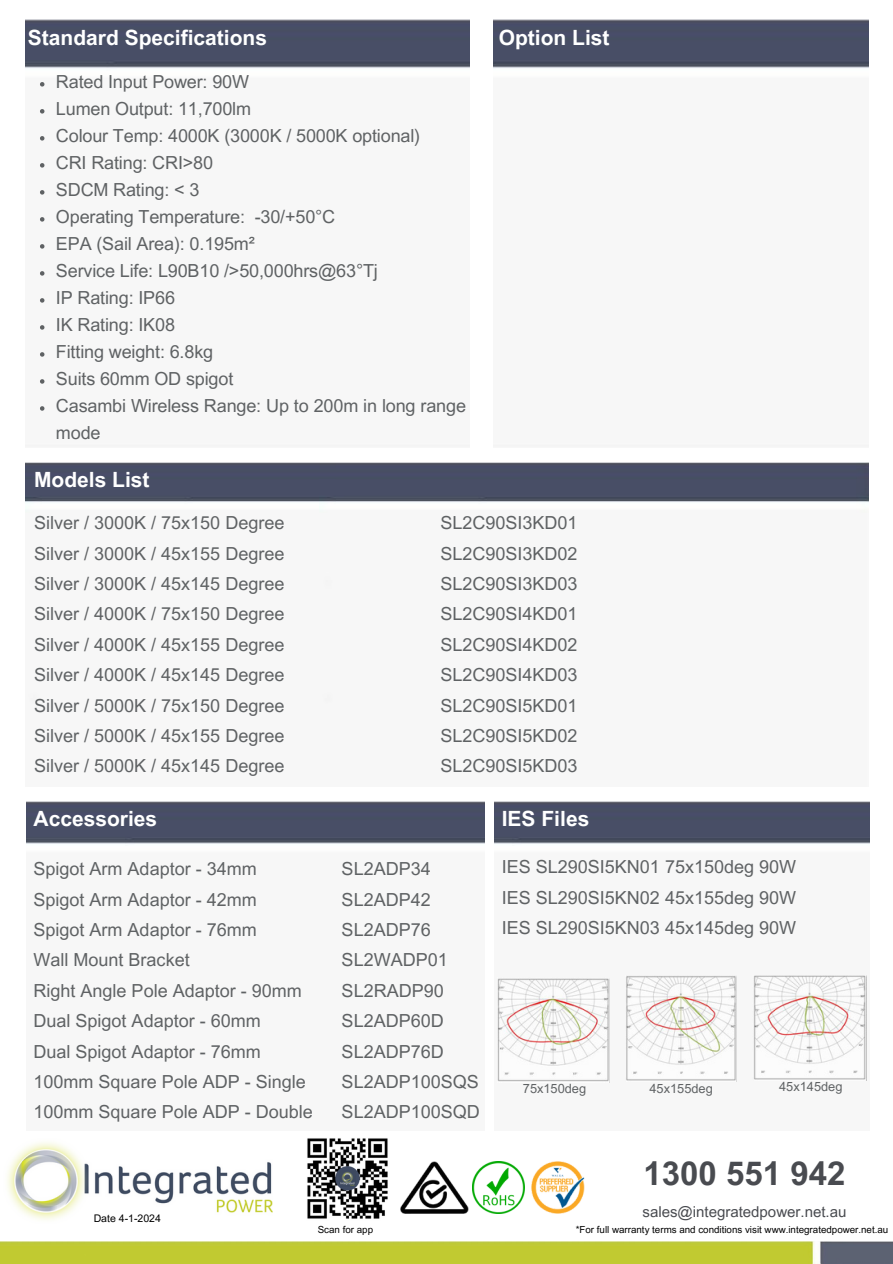
<style>
.page{position:relative;width:893px;height:1264px;background:#fff}
.page>*{position:absolute;margin:0;border:0;box-sizing:border-box;transform-origin:0 0}
.t1{font:700 33px "Arial MT Pro";color:#494b50}
.t2{font:700 21px "Arial MT Pro";color:#fff}
.t3{font:18px/30.3px "Arial MT Pro";color:#5f6264}
.t4{font:15px "Arial MT Pro";color:#494b50}
.t5{font:12.75px "Arial MT Pro";color:#5f6264}
.t6{font:10.5px "Arial MT Pro";color:#000}
.t7{font:9.75px "Arial MT Pro";color:#000}
</style>
<div class="page">
<img style="left:25px;top:20px;width:445px;height:426px">
<img style="left:493px;top:20px;width:375px;height:426px">
<img style="left:25px;top:462px;width:294px;height:239px">
<img style="left:319px;top:462px;width:549px;height:239px">
<svg style="left:40px;top:82px;width:4px;height:5px"></svg>
<svg style="left:40px;top:109px;width:4px;height:5px"></svg>
<svg style="left:40px;top:136px;width:4px;height:5px"></svg>
<svg style="left:40px;top:163px;width:4px;height:5px"></svg>
<svg style="left:40px;top:190px;width:4px;height:5px"></svg>
<svg style="left:40px;top:217px;width:4px;height:5px"></svg>
<svg style="left:40px;top:244px;width:4px;height:5px"></svg>
<svg style="left:40px;top:271px;width:4px;height:5px"></svg>
<svg style="left:40px;top:298px;width:4px;height:5px"></svg>
<svg style="left:40px;top:325px;width:4px;height:5px"></svg>
<svg style="left:40px;top:352px;width:4px;height:5px"></svg>
<svg style="left:40px;top:379px;width:4px;height:5px"></svg>
<svg style="left:40px;top:406px;width:4px;height:5px"></svg>
<img style="left:7px;top:1142px;width:265px;height:78px">
<img style="left:0;top:1241px;width:892px;height:22px">
<img style="left:473px;top:1161px;width:51px;height:52px">
<img style="left:400px;top:1161px;width:69px;height:52px">
<img style="left:531px;top:1161px;width:53px;height:52px">
<img style="left:307px;top:1138px;width:81px;height:81px">
<img style="left:26px;top:801px;width:458px;height:43px">
<img style="left:494px;top:801px;width:375px;height:282px">
<img style="left:497px;top:977px;width:112px;height:105px">
<img style="left:625px;top:975px;width:111px;height:106px">
<img style="left:752px;top:975px;width:114px;height:105px">
<p class="t2" style="left:28px;top:30px;width:241px">Standard Specifications</p>
<p class="t2" style="left:498px;top:30px;width:112px">Option List</p>
<p class="t3" style="left:56px;top:68px;width:195px">Rated Input Power: 90W</p>
<p class="t3" style="left:56px;top:95px;width:197px">Lumen Output: 11,700lm</p>
<p class="t3" style="left:56px;top:122px;width:366px">Colour Temp: 4000K (3000K / 5000K optional)</p>
<p class="t3" style="left:56px;top:149px;width:159px">CRI Rating: CRI&gt;80</p>
<p class="t3" style="left:56px;top:176px;width:145px">SDCM Rating: &lt; 3</p>
<p class="t3" style="left:56px;top:203px;width:281px">Operating Temperature: -30/+50°C</p>
<p class="t3" style="left:56px;top:230px;width:200px">EPA (Sail Area): 0.195m²</p>
<p class="t3" style="left:56px;top:257px;width:323px">Service Life: L90B10 /&gt;50,000hrs@63°Tj</p>
<p class="t3" style="left:56px;top:284px;width:121px">IP Rating: IP66</p>
<p class="t3" style="left:56px;top:311px;width:121px">IK Rating: IK08</p>
<p class="t3" style="left:56px;top:338px;width:159px">Fitting weight: 6.8kg</p>
<p class="t3" style="left:56px;top:365px;width:179px">Suits 60mm OD spigot</p>
<p class="t3" style="left:56px;top:394px;width:411px;line-height:27px">Casambi Wireless Range: Up to 200m in long range mode</p>
<p class="t2" style="left:34px;top:472px;width:117px">Models List</p>
<p class="t3" style="left:34px;top:510px;width:252px;text-align:justify">Silver / 3000K / 75x150 Degree Silver / 3000K / 45x155 Degree Silver / 3000K / 45x145 Degree Silver / 4000K / 75x150 Degree Silver / 4000K / 45x155 Degree Silver / 4000K / 45x145 Degree Silver / 5000K / 75x150 Degree Silver / 5000K / 45x155 Degree Silver / 5000K / 45x145 Degree</p>
<p class="t2" style="left:34px;top:810px;width:125px">Accessories</p>
<p class="t3" style="left:34px;top:856px;width:225px">Spigot Arm Adaptor - 34mm</p>
<p class="t3" style="left:34px;top:886px;width:225px">Spigot Arm Adaptor - 42mm</p>
<p class="t3" style="left:34px;top:916px;width:225px">Spigot Arm Adaptor - 76mm</p>
<p class="t3" style="left:34px;top:947px;width:158px">Wall Mount Bracket</p>
<p class="t3" style="left:34px;top:977px;width:270px">Right Angle Pole Adaptor - 90mm<br>Dual Spigot Adaptor - 60mm</p>
<p class="t3" style="left:34px;top:1038px;width:281px">Dual Spigot Adaptor - 76mm<br>100mm Square Pole ADP - Single<br>100mm Square Pole ADP - Double</p>
<p class="t6" style="left:94px;top:1213px;width:69px">Date 4-1-2024</p>
<p class="t3" style="left:440px;top:510px;width:139px;text-align:justify">SL2C90SI3KD01<br>SL2C90SI3KD02<br>SL2C90SI3KD03<br>SL2C90SI4KD01<br>SL2C90SI4KD02<br>SL2C90SI4KD03<br>SL2C90SI5KD01<br>SL2C90SI5KD02<br>SL2C90SI5KD03</p>
<p class="t2" style="left:501px;top:810px;width:89px">IES Files</p>
<p class="t3" style="left:341px;top:856px;width:140px">SL2ADP34<br>SL2ADP42<br>SL2ADP76<br>SL2WADP01<br>SL2RADP90<br>SL2ADP60D<br>SL2ADP76D<br>SL2ADP100SQS<br>SL2ADP100SQD</p>
<p class="t3" style="left:501px;top:854px;width:296px">IES SL290SI5KN01 75x150deg 90W</p>
<p class="t3" style="left:501px;top:884px;width:296px">IES SL290SI5KN02 45x155deg 90W</p>
<p class="t3" style="left:501px;top:915px;width:296px">IES SL290SI5KN03 45x145deg 90W</p>
<p class="t5" style="left:523px;top:1084px;width:65px">75x150deg</p>
<p class="t5" style="left:649px;top:1084px;width:65px">45x155deg</p>
<p class="t5" style="left:779px;top:1081px;width:65px">45x145deg</p>
<p class="t1" style="left:643px;top:1160px;width:203px">1300 551 942</p>
<p class="t4" style="left:642px;top:1205px;width:205px">sales@integratedpower.net.au</p>
<p class="t7" style="left:318px;top:1225px;width:57px">Scan for app</p>
<p class="t7" style="left:575px;top:1225px;width:314px">*For full warranty terms and conditions visit www.integratedpower.net.au</p>
</div>
